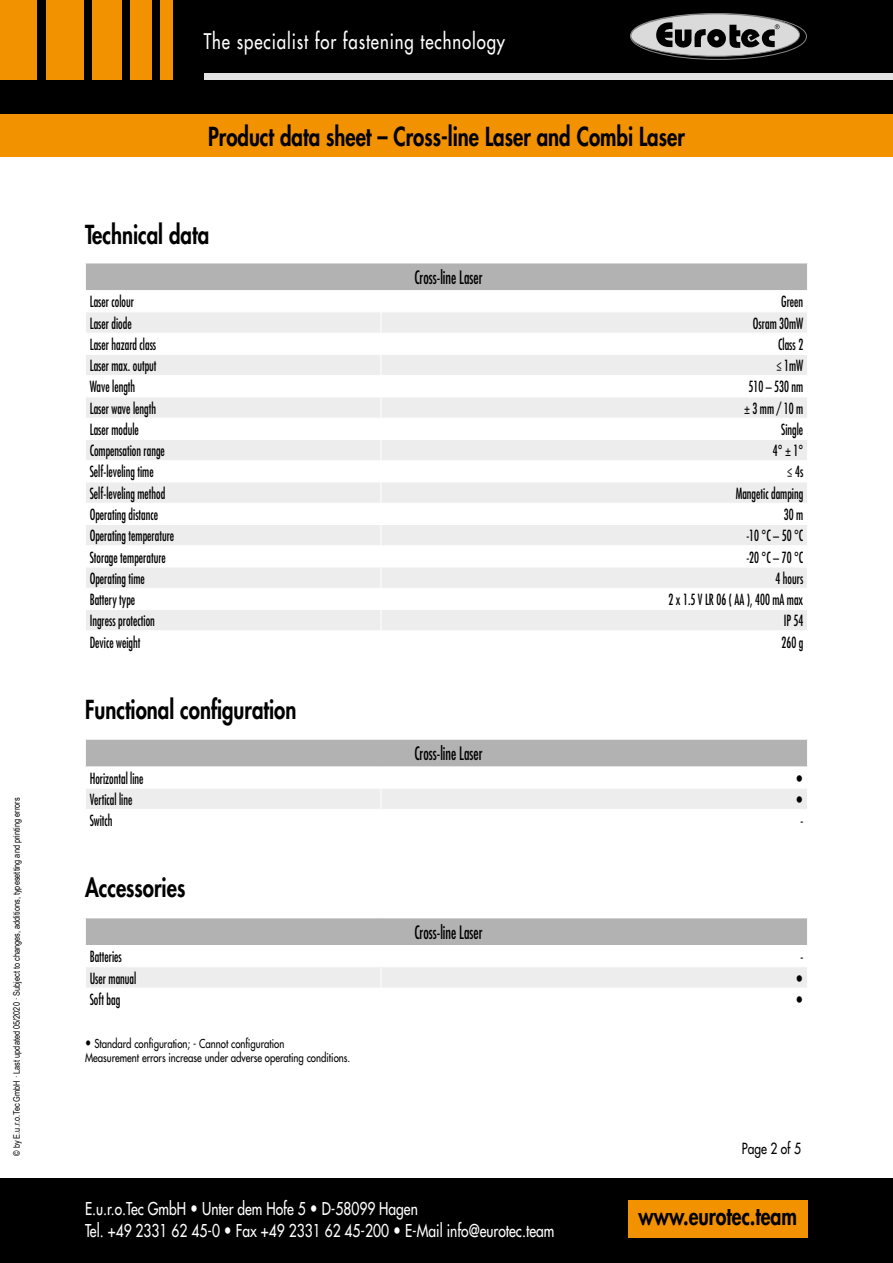
<style>
.page{position:relative;width:893px;height:1263px;background:#fff}
.page>*{position:absolute;margin:0;border:0;box-sizing:border-box;transform-origin:0 0}
.t1{font:800 25.5px "Futura Std";color:#000;scale:.8 1}
.t2{font:800 24.3px "Futura Std";color:#000;scale:.8 1}
.t3{font:500 21px "Futura Std";letter-spacing:.055em;color:#fff;scale:.8 1}
.t4{font:condensed 18px "Futura Std";color:#000;scale:.8 1}
.t5{font:500 17.25px/22.5px "Futura Std";color:#fff;scale:.8 1}
.t6{font:800 17.25px "Futura Std";color:#000;scale:.8 1}
.t7{font:condensed 15px "Futura Std";color:#000;scale:.8 1}
.t8{font:500 15px "Futura Std";color:#000;scale:.8 1}
.t9{font:500 12px/14.4px "Futura Std";color:#000;scale:.8 1}
.t10{font:9px "Arial Narrow";color:#000}
.s1{font-weight:800;font-size:13.5px}
.s2{font-weight:800}
</style>
<div class="page">
<div style="left:0;top:0;width:893px;height:137px;background:#000"></div>
<div style="left:204px;top:74px;width:689px;height:6px;background:#e3e3e3"></div>
<svg style="left:630px;top:13px;width:176px;height:46px"></svg>
<div style="left:631px;top:14px;width:168px;height:42px;background:#dadada;border-radius:50%"></div>
<div style="left:630px;top:14px;width:170px;height:43px;border:1px solid #878787;border-radius:50%"></div>
<div style="left:630px;top:13px;width:177px;height:47px;border:1px solid #878787;border-radius:50%"></div>
<svg style="left:656px;top:22px;width:124px;height:27px"></svg>
<div style="left:0;top:0;width:37px;height:80px;background:#f39200"></div>
<div style="left:46px;top:0;width:38px;height:80px;background:#f39200"></div>
<div style="left:92px;top:0;width:30px;height:80px;background:#f39200"></div>
<div style="left:131px;top:0;width:21px;height:80px;background:#f39200"></div>
<div style="left:161px;top:0;width:12px;height:80px;background:#f39200"></div>
<div style="left:0;top:114px;width:893px;height:43px;background:#f39200"></div>
<div style="left:0;top:1178px;width:893px;height:85px;background:#000"></div>
<div style="left:628px;top:1200px;width:180px;height:37px;background:#f39200"></div>
<svg style="left:85px;top:740px;width:723px;height:69px"></svg>
<svg style="left:85px;top:918px;width:723px;height:69px"></svg>
<div style="left:85px;top:263px;width:722px;height:28px;background:#b3b2b2"></div>
<svg style="left:86px;top:312px;width:721px;height:318px;fill:#ededed"></svg>
<hr style="left:85px;top:263px;width:296px;height:1px;background:#fff">
<hr style="left:381px;top:263px;width:427px;height:1px;background:#fff">
<hr style="left:85px;top:290px;width:296px;height:1px;background:#fff">
<hr style="left:381px;top:290px;width:427px;height:1px;background:#fff">
<hr style="left:85px;top:333px;width:296px;height:1px;background:#fff">
<hr style="left:381px;top:333px;width:427px;height:1px;background:#fff">
<hr style="left:85px;top:354px;width:296px;height:1px;background:#fff">
<hr style="left:381px;top:354px;width:427px;height:1px;background:#fff">
<hr style="left:85px;top:375px;width:296px;height:1px;background:#fff">
<hr style="left:381px;top:375px;width:427px;height:1px;background:#fff">
<hr style="left:85px;top:396px;width:296px;height:1px;background:#fff">
<hr style="left:381px;top:396px;width:427px;height:1px;background:#fff">
<hr style="left:85px;top:418px;width:296px;height:1px;background:#fff">
<hr style="left:381px;top:418px;width:427px;height:1px;background:#fff">
<hr style="left:85px;top:439px;width:296px;height:1px;background:#fff">
<hr style="left:381px;top:439px;width:427px;height:1px;background:#fff">
<hr style="left:85px;top:460px;width:296px;height:1px;background:#fff">
<hr style="left:381px;top:460px;width:427px;height:1px;background:#fff">
<hr style="left:85px;top:482px;width:296px;height:1px;background:#fff">
<hr style="left:381px;top:482px;width:427px;height:1px;background:#fff">
<hr style="left:85px;top:503px;width:296px;height:1px;background:#fff">
<hr style="left:381px;top:503px;width:427px;height:1px;background:#fff">
<hr style="left:85px;top:524px;width:296px;height:1px;background:#fff">
<hr style="left:381px;top:524px;width:427px;height:1px;background:#fff">
<hr style="left:85px;top:545px;width:296px;height:1px;background:#fff">
<hr style="left:381px;top:545px;width:427px;height:1px;background:#fff">
<hr style="left:85px;top:567px;width:296px;height:1px;background:#fff">
<hr style="left:381px;top:567px;width:427px;height:1px;background:#fff">
<hr style="left:85px;top:588px;width:296px;height:1px;background:#fff">
<hr style="left:381px;top:588px;width:427px;height:1px;background:#fff">
<hr style="left:85px;top:609px;width:296px;height:1px;background:#fff">
<hr style="left:381px;top:609px;width:427px;height:1px;background:#fff">
<svg style="left:85px;top:263px;width:1px;height:27px"></svg>
<svg style="left:381px;top:312px;width:1px;height:318px"></svg>
<p class="t10" style="left:10px;top:1156px;width:360px;rotate:-90deg">© by E.u.r.o.Tec GmbH · Last updated 05/2020 · Subject to changes, additions, typesetting and printing errors</p>
<h3 class="t3" style="left:204px;top:28px;width:378px">The specialist for fastening technology</h3>
<h1 class="t1" style="left:208px;top:121px;width:598px">Product data sheet – Cross-line Laser and Combi Laser</h1>
<h1 class="t1" style="left:85px;top:218px;width:157px">Technical data</h1>
<p class="t4" style="left:414px;top:267px;width:87px">Cross-line Laser</p>
<p class="t7" style="left:90px;top:293px;width:57px">Laser colour</p>
<p class="t7" style="left:781px;top:293px;width:29px">Green</p>
<p class="t7" style="left:90px;top:314px;width:54px">Laser diode</p>
<p class="t7" style="left:753px;top:314px;width:64px">Osram 30mW</p>
<p class="t7" style="left:90px;top:335px;width:85px">Laser hazard class</p>
<p class="t7" style="left:778px;top:335px;width:33px">Class 2</p>
<p class="t7" style="left:90px;top:357px;width:85px">Laser max. output</p>
<p class="t7" style="left:776px;top:357px;width:35px">≤ 1mW</p>
<p class="t7" style="left:90px;top:378px;width:58px">Wave length</p>
<p class="t7" style="left:749px;top:378px;width:70px">510 – 530 nm</p>
<p class="t7" style="left:90px;top:399px;width:84px">Laser wave length</p>
<p class="t7" style="left:744px;top:399px;width:76px">± 3 mm / 10 m</p>
<p class="t7" style="left:90px;top:420px;width:63px">Laser module</p>
<p class="t7" style="left:781px;top:420px;width:29px">Single</p>
<p class="t7" style="left:90px;top:442px;width:96px">Compensation range</p>
<p class="t7" style="left:773px;top:442px;width:39px">4° ± 1°</p>
<p class="t7" style="left:90px;top:463px;width:81px">Self-leveling time</p>
<p class="t7" style="left:787px;top:463px;width:21px">≤ 4s</p>
<p class="t7" style="left:90px;top:484px;width:96px">Self-leveling method</p>
<p class="t7" style="left:736px;top:484px;width:86px">Mangetic damping</p>
<p class="t7" style="left:90px;top:505px;width:87px">Operating distance</p>
<p class="t7" style="left:784px;top:505px;width:26px">30 m</p>
<p class="t7" style="left:90px;top:527px;width:107px">Operating temperature</p>
<p class="t7" style="left:746px;top:527px;width:73px">-10 °C – 50 °C</p>
<p class="t7" style="left:90px;top:548px;width:97px">Storage temperature</p>
<p class="t7" style="left:746px;top:548px;width:73px">-20 °C – 70 °C</p>
<p class="t7" style="left:90px;top:569px;width:70px">Operating time</p>
<p class="t7" style="left:775px;top:569px;width:36px">4 hours</p>
<p class="t7" style="left:90px;top:590px;width:59px">Battery type</p>
<p class="t7" style="left:668px;top:590px;width:170px">2 x 1.5 V LR 06 ( AA ), 400 mA max</p>
<p class="t7" style="left:90px;top:612px;width:83px">Ingress protection</p>
<p class="t7" style="left:784px;top:612px;width:26px">IP 54</p>
<p class="t7" style="left:90px;top:633px;width:65px">Device weight</p>
<p class="t7" style="left:781px;top:633px;width:29px">260 g</p>
<h1 class="t1" style="left:85px;top:693px;width:266px">Functional configuration</h1>
<p class="t4" style="left:414px;top:743px;width:87px">Cross-line Laser</p>
<p class="t7" style="left:90px;top:769px;width:69px">Horizontal line</p>
<p class="t6" style="left:795px;top:767px;width:11px">•</p>
<p class="t7" style="left:90px;top:790px;width:55px">Vertical line</p>
<p class="t6" style="left:795px;top:789px;width:11px">•</p>
<p class="t7" style="left:90px;top:812px;width:30px">Switch</p>
<p class="t7" style="left:800px;top:812px;width:5px">-</p>
<h1 class="t1" style="left:85px;top:872px;width:127px">Accessories</h1>
<p class="t4" style="left:414px;top:922px;width:87px">Cross-line Laser</p>
<p class="t7" style="left:90px;top:948px;width:42px">Batteries</p>
<p class="t7" style="left:800px;top:948px;width:5px">-</p>
<p class="t7" style="left:90px;top:969px;width:60px">User manual</p>
<p class="t6" style="left:795px;top:967px;width:11px">•</p>
<p class="t7" style="left:90px;top:990px;width:40px">Soft bag</p>
<p class="t6" style="left:795px;top:988px;width:11px">•</p>
<p class="t9" style="left:85px;top:1036px;width:333px"><span class="s1">•</span> Standard configuration; - Cannot configuration<br>Measurement errors increase under adverse operating conditions.</p>
<p class="t8" style="left:742px;top:1139px;width:75px">Page 2 of 5</p>
<p class="t5" style="left:85px;top:1197px;width:588px">E.u.r.o.Tec GmbH <span class="s2">•</span> Unter dem Hofe 5 <span class="s2">•</span> D-58099 Hagen<br>Tel. +49 2331 62 45-0 <span class="s2">•</span> Fax +49 2331 62 45-200 <span class="s2">•</span> E-Mail info@eurotec.team</p>
<h2 class="t2" style="left:638px;top:1201px;width:200px">www.eurotec.team</h2>
</div>
